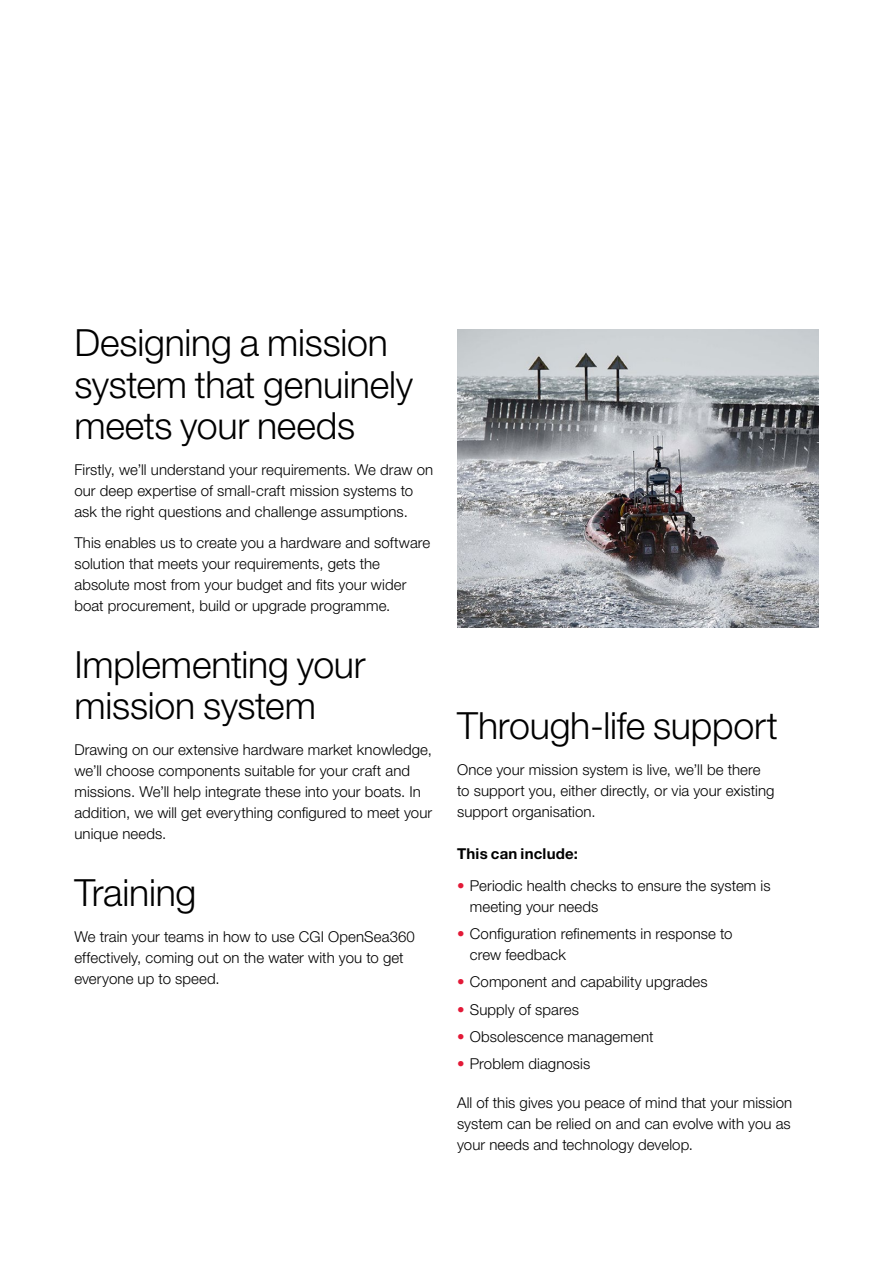
<style>
.page{position:relative;width:893px;height:1263px;background:#fff}
.page>*{position:absolute;margin:0;border:0;box-sizing:border-box;transform-origin:0 0}
.t1{font:300 37.5px/41.2px "Helvetica Neue LT Pro";letter-spacing:-.005em;color:#000}
.t2{font:300 15px/21px "Helvetica Neue LT Pro";letter-spacing:.005em;color:#000}
.t3{font:700 15px "Helvetica Neue LT Pro";letter-spacing:.015em;color:#000}
.s1{color:#e31937}
</style>
<div class="page">
<img style="left:457px;top:330px;width:362px;height:297px">
<h1 class="t1" style="left:74px;top:322px;width:340px">Designing a mission system that genuinely meets your needs</h1>
<p class="t2" style="left:74px;top:459px;width:360px">Firstly, we’ll understand your requirements. We draw on our deep expertise of small-craft mission systems to ask the right questions and challenge assumptions.</p>
<p class="t2" style="left:74px;top:532px;width:357px">This enables us to create you a hardware and software solution that meets your requirements, gets the absolute most from your budget and fits your wider boat procurement, build or upgrade programme.</p>
<h1 class="t1" style="left:74px;top:643px;width:293px">Implementing your mission system</h1>
<p class="t2" style="left:74px;top:739px;width:359px">Drawing on our extensive hardware market knowledge, we’ll choose components suitable for your craft and missions. We’ll help integrate these into your boats. In addition, we will get everything configured to meet your unique needs.</p>
<h1 class="t1" style="left:74px;top:871px;width:123px">Training</h1>
<p class="t2" style="left:74px;top:926px;width:342px">We train your teams in how to use CGI OpenSea360 effectively, coming out on the water with you to get everyone up to speed.</p>
<h1 class="t1" style="left:457px;top:704px;width:322px">Through-life support</h1>
<p class="t2" style="left:457px;top:759px;width:319px">Once your mission system is live, we’ll be there to support you, either directly, or via your existing support organisation.</p>
<p class="t3" style="left:457px;top:844px;width:122px">This can include:</p>
<p class="t2" style="left:470px;top:874px;width:302px;text-indent:-13px"><span class="s1">•</span> Periodic health checks to ensure the system is meeting your needs</p>
<p class="t2" style="left:470px;top:923px;width:264px;text-indent:-13px"><span class="s1">•</span> Configuration refinements in response to crew feedback</p>
<p class="t2" style="left:457px;top:971px;width:252px"><span class="s1">•</span> Component and capability upgrades</p>
<p class="t2" style="left:457px;top:998px;width:123px"><span class="s1">•</span> Supply of spares</p>
<p class="t2" style="left:457px;top:1026px;width:198px"><span class="s1">•</span> Obsolescence management</p>
<p class="t2" style="left:457px;top:1053px;width:135px"><span class="s1">•</span> Problem diagnosis</p>
<p class="t2" style="left:457px;top:1091px;width:337px;text-align:justify">All of this gives you peace of mind that your mission system can be relied on and can evolve with you as your needs and technology develop.</p>
</div>
